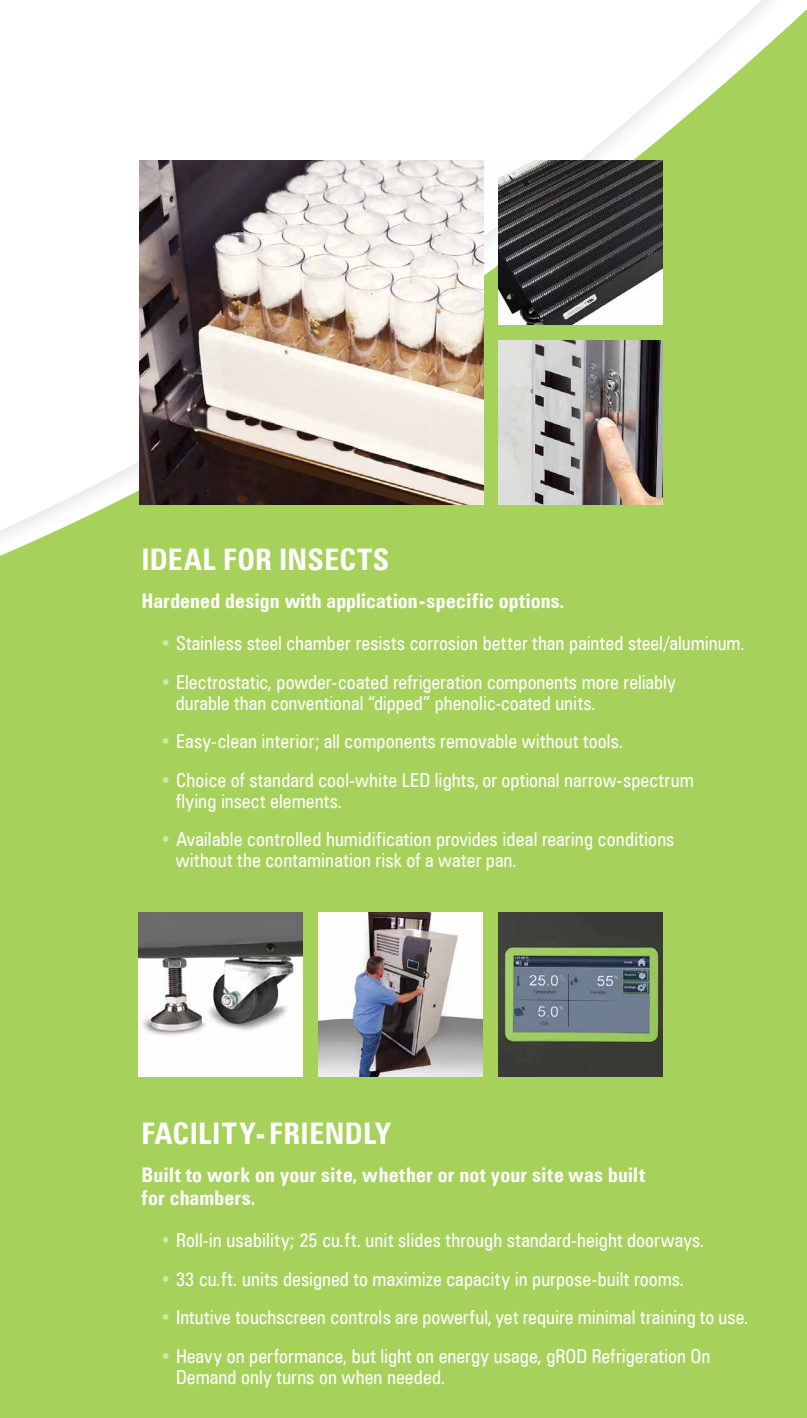
<style>
.page{position:relative;width:807px;height:1418px;background:#fff}
.page>*{position:absolute;margin:0;border:0;box-sizing:border-box;transform-origin:0 0}
.t1{font:700 condensed 29.75px "Zurich BT";letter-spacing:.01em;color:#fff}
.t2{font:700 condensed 20.12px/22.8px "Zurich BT";letter-spacing:.01em;color:#fff}
.t3{font:condensed 19.25px/21px "Zurich BT";letter-spacing:.005em;color:#fff}
.s1{color:rgb(255 255 255/.5)}
</style>
<div class="page">
<div style="left:0;top:0;width:806px;height:1418px;background:#a6d15a"></div>
<svg style="left:0;top:0;width:806px;height:542px;fill:#fff"></svg>
<img style="left:498px;top:340px;width:164px;height:164px">
<img style="left:498px;top:160px;width:164px;height:165px">
<img style="left:139px;top:160px;width:344px;height:344px">
<img style="left:139px;top:912px;width:164px;height:164px">
<img style="left:318px;top:912px;width:165px;height:164px">
<img style="left:498px;top:912px;width:164px;height:164px">
<h1 class="t1" style="left:142px;top:541px;width:249px">IDEAL FOR INSECTS</h1>
<p class="t2" style="left:142px;top:589px;width:424px">Hardened design with application-specific options.</p>
<p class="t3" style="left:160px;top:632px;width:586px"><span class="s1">•</span> Stainless steel chamber resists corrosion better than painted steel/aluminum.</p>
<p class="t3" style="left:176px;top:671px;width:501px;text-indent:-16px"><span class="s1">•</span> Electrostatic, powder-coated refrigeration components more reliably durable than conventional “dipped” phenolic-coated units.</p>
<p class="t3" style="left:160px;top:730px;width:464px"><span class="s1">•</span> Easy-clean interior; all components removable without tools.</p>
<p class="t3" style="left:176px;top:769px;width:519px;text-indent:-16px"><span class="s1">•</span> Choice of standard cool-white LED lights, or optional narrow-spectrum flying insect elements.</p>
<p class="t3" style="left:176px;top:828px;width:500px;text-indent:-16px"><span class="s1">•</span> Available controlled humidification provides ideal rearing conditions without the contamination risk of a water pan.</p>
<h1 class="t1" style="left:142px;top:1115px;width:251px">FACILITY- FRIENDLY</h1>
<p class="t2" style="left:142px;top:1163px;width:505px">Built to work on your site, whether or not your site was built for chambers.</p>
<p class="t3" style="left:160px;top:1229px;width:545px"><span class="s1">•</span> Roll-in usability; 25 cu.ft. unit slides through standard-height doorways.</p>
<p class="t3" style="left:160px;top:1268px;width:525px"><span class="s1">•</span> 33 cu.ft. units designed to maximize capacity in purpose-built rooms.</p>
<p class="t3" style="left:160px;top:1306px;width:589px"><span class="s1">•</span> Intutive touchscreen controls are powerful, yet require minimal training to use.</p>
<p class="t3" style="left:176px;top:1345px;width:536px;text-indent:-16px"><span class="s1">•</span> Heavy on performance, but light on energy usage, gROD Refrigeration On<br>Demand only turns on when needed.</p>
</div>
